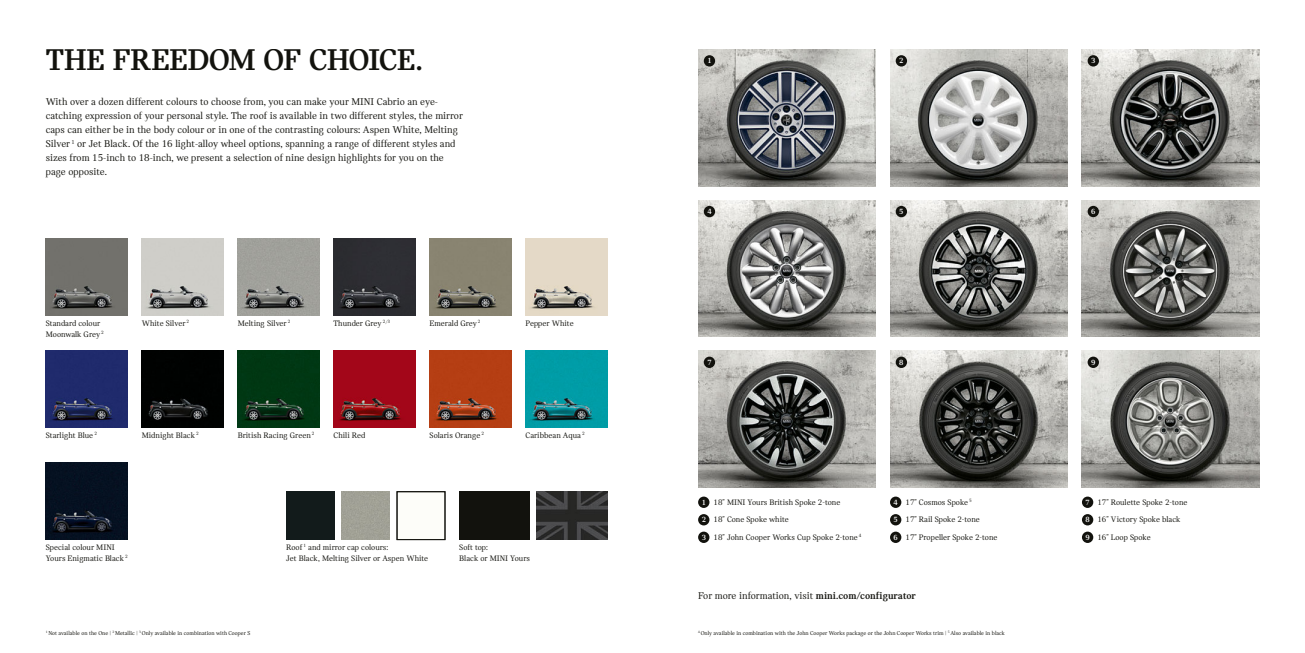
<style>
.page{position:relative;width:1305px;height:653px;background:#fff}
.page>*{position:absolute;margin:0;border:0;box-sizing:border-box;transform-origin:0 0}
.t1{font:32px "MINI Serif Bold 7";letter-spacing:-.01em;color:#12120d}
.t2{font:10.5px/14px "MINI Serif Regular 3";color:#12120d}
.t3{font:10.5px "MINI Serif Regular 4";color:#12120d}
.t4{font:8.5px/10.5px "MINI Serif Regular 3";color:#12120d}
.t5{font:8.5px/17.5px "MINI Serif Regular 4";color:#12120d}
.t6{font:8px "MINI Serif Bold 8";color:#fff}
.t7{font:6px "MINI Serif Regular 4";color:#12120d}
.t8{font:6px "MINI Serif Regular 3";color:#12120d}
.s1{font-family:"MINI Serif Bold 8";font-size:8px;color:#fff}
.s2{font-family:"MINI Serif Bold 8"}
</style>
<div class="page">
<img style="left:46px;top:239px;width:81px;height:76px">
<img style="left:525px;top:239px;width:82px;height:76px">
<img style="left:142px;top:239px;width:81px;height:76px">
<img style="left:46px;top:351px;width:81px;height:76px">
<img style="left:46px;top:462px;width:81px;height:77px">
<img style="left:238px;top:239px;width:81px;height:76px">
<img style="left:142px;top:351px;width:81px;height:76px">
<img style="left:333px;top:239px;width:82px;height:76px">
<img style="left:238px;top:351px;width:81px;height:76px">
<img style="left:429px;top:239px;width:82px;height:76px">
<img style="left:333px;top:351px;width:82px;height:76px">
<img style="left:429px;top:351px;width:82px;height:76px">
<img style="left:525px;top:351px;width:82px;height:76px">
<div style="left:286px;top:491px;width:48px;height:48px;background:#121b1b"></div>
<img style="left:537px;top:491px;width:70px;height:48px">
<div style="left:459px;top:491px;width:70px;height:48px;background:#12120d"></div>
<div style="left:341px;top:491px;width:49px;height:48px;background:#a1a196"></div>
<div style="left:397px;top:491px;width:48px;height:48px;background:#fdfdf9"></div>
<div style="left:397px;top:491px;width:48px;height:48px;border:1px solid #12120d"></div>
<img style="left:698px;top:49px;width:177px;height:137px">
<img style="left:698px;top:200px;width:177px;height:136px">
<img style="left:698px;top:351px;width:177px;height:136px">
<img style="left:890px;top:49px;width:177px;height:137px">
<img style="left:890px;top:200px;width:177px;height:136px">
<img style="left:890px;top:351px;width:177px;height:136px">
<img style="left:1081px;top:49px;width:178px;height:137px">
<img style="left:1081px;top:200px;width:178px;height:136px">
<img style="left:1081px;top:351px;width:178px;height:136px">
<div style="left:703px;top:206px;width:12px;height:11px;background:#12120d;border-radius:50%"></div>
<div style="left:703px;top:55px;width:12px;height:11px;background:#12120d;border-radius:50%"></div>
<div style="left:703px;top:356px;width:12px;height:12px;background:#12120d;border-radius:50%"></div>
<div style="left:895px;top:55px;width:12px;height:11px;background:#12120d;border-radius:50%"></div>
<div style="left:895px;top:206px;width:12px;height:11px;background:#12120d;border-radius:50%"></div>
<div style="left:895px;top:356px;width:12px;height:12px;background:#12120d;border-radius:50%"></div>
<div style="left:1087px;top:55px;width:11px;height:11px;background:#12120d;border-radius:50%"></div>
<div style="left:1087px;top:206px;width:11px;height:11px;background:#12120d;border-radius:50%"></div>
<div style="left:1087px;top:356px;width:11px;height:12px;background:#12120d;border-radius:50%"></div>
<div style="left:698px;top:496px;width:11px;height:11px;background:#12120d;border-radius:50%"></div>
<div style="left:698px;top:514px;width:11px;height:11px;background:#12120d;border-radius:50%"></div>
<div style="left:698px;top:531px;width:11px;height:11px;background:#12120d;border-radius:50%"></div>
<div style="left:890px;top:496px;width:11px;height:11px;background:#12120d;border-radius:50%"></div>
<div style="left:890px;top:514px;width:11px;height:11px;background:#12120d;border-radius:50%"></div>
<div style="left:890px;top:531px;width:11px;height:11px;background:#12120d;border-radius:50%"></div>
<div style="left:1081px;top:496px;width:12px;height:11px;background:#12120d;border-radius:50%"></div>
<div style="left:1081px;top:514px;width:12px;height:11px;background:#12120d;border-radius:50%"></div>
<svg style="left:1081px;top:531px;width:12px;height:11px"></svg>
<h1 class="t1" style="left:46px;top:42px;width:378px">THE FREEDOM OF CHOICE.</h1>
<p class="t2" style="left:46px;top:95px;width:418px">With over a dozen different colours to choose from, you can make your MINI Cabrio an eye&shy;catching expression of your personal style. The roof is available in two different styles, the mirror caps can either be in the body colour or in one of the contrasting colours: Aspen White, Melting Silver <sup>1</sup> or Jet Black. Of the 16 light-alloy wheel options, spanning a range of different styles and sizes from 15-inch to 18-inch, we present a selection of nine design highlights for you on the page opposite.</p>
<p class="t4" style="left:333px;top:318px;width:58px">Thunder Grey <sup>2/3</sup></p>
<p class="t4" style="left:142px;top:318px;width:49px">White Silver <sup>2</sup></p>
<p class="t4" style="left:238px;top:318px;width:54px">Melting Silver <sup>2</sup></p>
<p class="t4" style="left:429px;top:318px;width:52px">Emerald Grey <sup>2</sup></p>
<p class="t4" style="left:46px;top:318px;width:60px">Standard colour<br>Moonwalk Grey <sup>2</sup></p>
<p class="t4" style="left:525px;top:318px;width:50px">Pepper White</p>
<p class="t4" style="left:46px;top:430px;width:53px">Starlight Blue <sup>2</sup></p>
<p class="t4" style="left:142px;top:430px;width:58px">Midnight Black <sup>2</sup></p>
<p class="t4" style="left:238px;top:430px;width:78px">British Racing Green <sup>2</sup></p>
<p class="t4" style="left:333px;top:430px;width:33px">Chili Red</p>
<p class="t4" style="left:429px;top:430px;width:56px">Solaris Orange <sup>2</sup></p>
<p class="t4" style="left:525px;top:430px;width:61px">Caribbean Aqua <sup>2</sup></p>
<p class="t4" style="left:46px;top:542px;width:83px">Special colour MINI<br>Yours Enigmatic Black <sup>2</sup></p>
<p class="t4" style="left:286px;top:542px;width:143px">Roof <sup>1</sup> and mirror cap colours:<br>Jet Black, Melting Silver or Aspen White</p>
<p class="t4" style="left:459px;top:542px;width:72px">Soft top:<br>Black or MINI Yours</p>
<p class="t8" style="left:46px;top:629px;width:206px"><sup>1</sup> Not available on the One | <sup>2</sup> Metallic | <sup>3</sup> Only available in combination with Cooper S</p>
<p class="t6" style="left:707px;top:56px;width:6px">1</p>
<p class="t6" style="left:899px;top:56px;width:6px">2</p>
<p class="t6" style="left:1091px;top:56px;width:6px">3</p>
<p class="t6" style="left:707px;top:207px;width:6px">4</p>
<p class="t6" style="left:899px;top:207px;width:6px">5</p>
<p class="t6" style="left:1091px;top:207px;width:6px">6</p>
<p class="t6" style="left:707px;top:357px;width:6px">7</p>
<p class="t6" style="left:899px;top:357px;width:6px">8</p>
<p class="t6" style="left:1091px;top:357px;width:6px">9</p>
<p class="t5" style="left:701px;top:493px;width:161px"><span class="s1">1</span> 18" MINI Yours British Spoke 2-tone<br><span class="s1">2</span> 18" Cone Spoke white<br><span class="s1">3</span> 18" John Cooper Works Cup Spoke 2-tone <sup>4</sup></p>
<p class="t5" style="left:893px;top:493px;width:105px"><span class="s1">4</span> 17" Cosmos Spoke <sup>5<br></sup><span class="s1">5</span> 17" Rail Spoke 2-tone<br><span class="s1">6</span> 17" Propeller Spoke 2-tone</p>
<p class="t5" style="left:1085px;top:493px;width:103px"><span class="s1">7</span> 17" Roulette Spoke 2-tone<br><span class="s1">8</span> 16" Victory Spoke black<br><span class="s1">9</span> 16" Loop Spoke</p>
<p class="t3" style="left:698px;top:590px;width:219px">For more information, visit <span class="s2">mini.com/configurator</span></p>
<p class="t7" style="left:698px;top:629px;width:308px"><sup>4</sup> Only available in combination with the John Cooper Works package or the John Cooper Works trim | <sup>5</sup> Also available in black</p>
</div>
